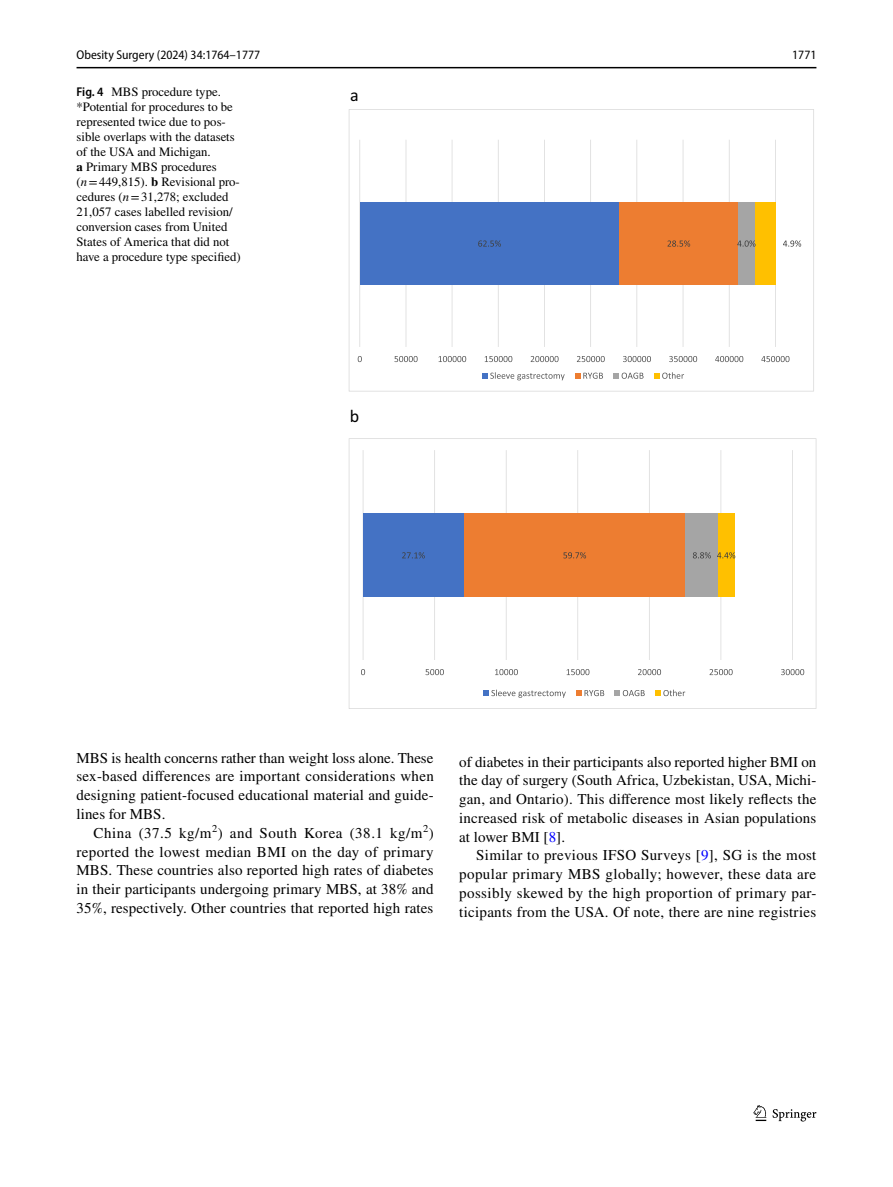
<style>
.page{position:relative;width:893px;height:1187px;background:#fff}
.page>*{position:absolute;margin:0;border:0;box-sizing:border-box;transform-origin:0 0}
.t1{font:18px "Calibri 2";color:#000}
.t2{font:15px/18.8px "STIX";letter-spacing:.01em;color:#000;text-align:justify}
.t3{font:12.75px/15px "STIX";color:#000}
.t4{font:semi-condensed 12.75px "Myriad Pro";color:#000}
.s1{font-family:"Myriad Pro";font-weight:600;font-stretch:semi-condensed}
.s2{font-weight:700}
.s3{font-style:italic}
.s4{color:#00f}
</style>
<div class="page">
<hr style="left:77px;top:67px;width:739px;height:1px;background:#000">
<svg style="left:753px;top:1105px;width:13px;height:15px"></svg>
<svg style="left:773px;top:1109px;width:43px;height:12px"></svg>
<svg style="left:349px;top:109px;width:465px;height:282px"></svg>
<svg style="left:349px;top:438px;width:467px;height:270px"></svg>
<p class="t4" style="left:77px;top:48px;width:185px">Obesity Surgery (2024) 34:1764–1777</p>
<p class="t4" style="left:792px;top:48px;width:26px">1771</p>
<p class="t3" style="left:77px;top:85px;width:166px"><span class="s1">Fig. 4</span> MBS procedure type. *Potential for procedures to be represented twice due to pos&shy;sible overlaps with the datasets of the USA and Michigan.<br><span class="s2">a</span> Primary MBS procedures (<span class="s3">n</span>=449,815). <span class="s2">b</span> Revisional pro&shy;cedures (<span class="s3">n</span>=31,278; excluded<br>21,057 cases labelled revision/ conversion cases from United<br>States of America that did not have a procedure type specified)</p>
<p class="t1" style="left:350px;top:83px;width:10px">a</p>
<p class="t1" style="left:350px;top:403px;width:11px">b</p>
<p class="t2" style="left:77px;top:749px;width:359px">MBS is health concerns rather than weight loss alone. These sex-based differences are important considerations when designing patient-focused educational material and guide&shy;lines for MBS.</p>
<p class="t2" style="left:77px;top:824px;width:359px;text-indent:17px">China (37.5 kg/m<sup>2</sup>) and South Korea (38.1 kg/m<sup>2</sup>) reported the lowest median BMI on the day of primary MBS. These countries also reported high rates of diabetes in their participants undergoing primary MBS, at 38% and 35%, respectively. Other countries that reported high rates</p>
<p class="t2" style="left:459px;top:753px;width:359px">of diabetes in their participants also reported higher BMI on the day of surgery (South Africa, Uzbekistan, USA, Michi&shy;gan, and Ontario). This difference most likely reflects the increased risk of metabolic diseases in Asian populations at lower BMI [<span class="s4">8</span>].</p>
<p class="t2" style="left:459px;top:846px;width:359px;text-indent:17px">Similar to previous IFSO Surveys [<span class="s4">9</span>], SG is the most popular primary MBS globally; however, these data are possibly skewed by the high proportion of primary par&shy;ticipants from the USA. Of note, there are nine registries</p>
</div>
